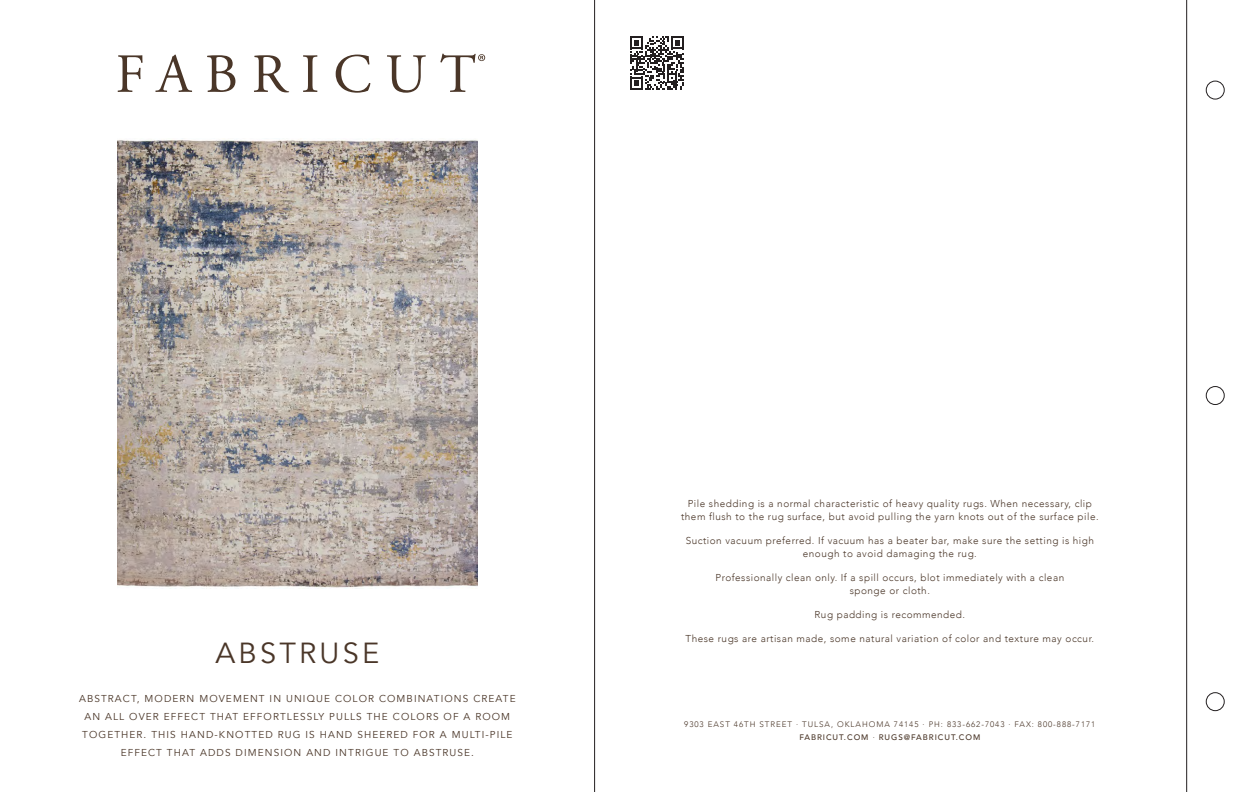
<style>
.page{position:relative;width:1242px;height:792px;background:#fff}
.page>*{position:absolute;margin:0;border:0;box-sizing:border-box;transform-origin:0 0}
.t1{font:29px "Avenir";letter-spacing:.11em;color:#4a3628}
.t2{font:300 10px/13px "Avenir";letter-spacing:.05em;color:#4a3628;text-align:center}
.t3{font:10px/18px "Avenir";letter-spacing:.11em;color:#4a3628;text-align:center}
.t4{font:300 8px "Avenir";letter-spacing:.12em;color:#4a3628}
.t5{font:500 8px "Avenir";letter-spacing:.12em;color:#4a3628}
.s1{font-weight:300}
</style>
<div class="page">
<hr style="left:594px;top:0;width:1px;height:792px;background:#231f20">
<hr style="left:1187px;top:0;width:1px;height:792px;background:#231f20">
<div style="left:1206px;top:386px;width:18px;height:19px;border:1px solid #231f20;border-radius:50%"></div>
<div style="left:1206px;top:692px;width:18px;height:19px;border:1px solid #231f20;border-radius:50%"></div>
<div style="left:1206px;top:81px;width:18px;height:18px;border:1px solid #231f20;border-radius:50%"></div>
<svg style="left:118px;top:55px;width:25px;height:37px"></svg>
<svg style="left:155px;top:55px;width:37px;height:37px"></svg>
<svg style="left:207px;top:55px;width:28px;height:37px"></svg>
<svg style="left:254px;top:55px;width:35px;height:37px"></svg>
<svg style="left:303px;top:55px;width:15px;height:37px"></svg>
<svg style="left:336px;top:55px;width:34px;height:38px"></svg>
<svg style="left:387px;top:55px;width:39px;height:38px"></svg>
<svg style="left:440px;top:54px;width:45px;height:38px"></svg>
<svg style="left:630px;top:36px;width:54px;height:54px"></svg>
<img style="left:117px;top:140px;width:360px;height:448px">
<p class="t1" style="left:216px;top:635px;width:165px">ABSTRUSE</p>
<p class="t3" style="left:79px;top:690px;width:438px">ABSTRACT, MODERN MOVEMENT IN UNIQUE COLOR COMBINATIONS CREATE AN ALL OVER EFFECT THAT EFFORTLESSLY PULLS THE COLORS OF A ROOM TOGETHER. THIS HAND-KNOTTED RUG IS HAND SHEERED FOR A MULTI-PILE EFFECT THAT ADDS DIMENSION AND INTRIGUE TO ABSTRUSE.</p>
<p class="t2" style="left:681px;top:497px;width:419px">Pile shedding is a normal characteristic of heavy quality rugs. When necessary, clip them flush to the rug surface, but avoid pulling the yarn knots out of the surface pile.</p>
<p class="t2" style="left:686px;top:534px;width:410px">Suction vacuum preferred. If vacuum has a beater bar, make sure the setting is high enough to avoid damaging the rug.</p>
<p class="t2" style="left:715px;top:571px;width:350px">Professionally clean only. If a spill occurs, blot immediately with a clean</p>
<p class="t2" style="left:850px;top:584px;width:82px">sponge or cloth.</p>
<p class="t2" style="left:815px;top:608px;width:152px">Rug padding is recommended.</p>
<p class="t2" style="left:686px;top:632px;width:410px">These rugs are artisan made, some natural variation of color and texture may occur.</p>
<p class="t4" style="left:684px;top:719px;width:413px">9303 EAST 46TH STREET · TULSA, OKLAHOMA 74145 · PH: 833-662-7043 · FAX: 800-888-7171</p>
<p class="t5" style="left:799px;top:730px;width:183px">FABRICUT.COM <span class="s1">·</span> RUGS@FABRICUT.COM</p>
</div>
